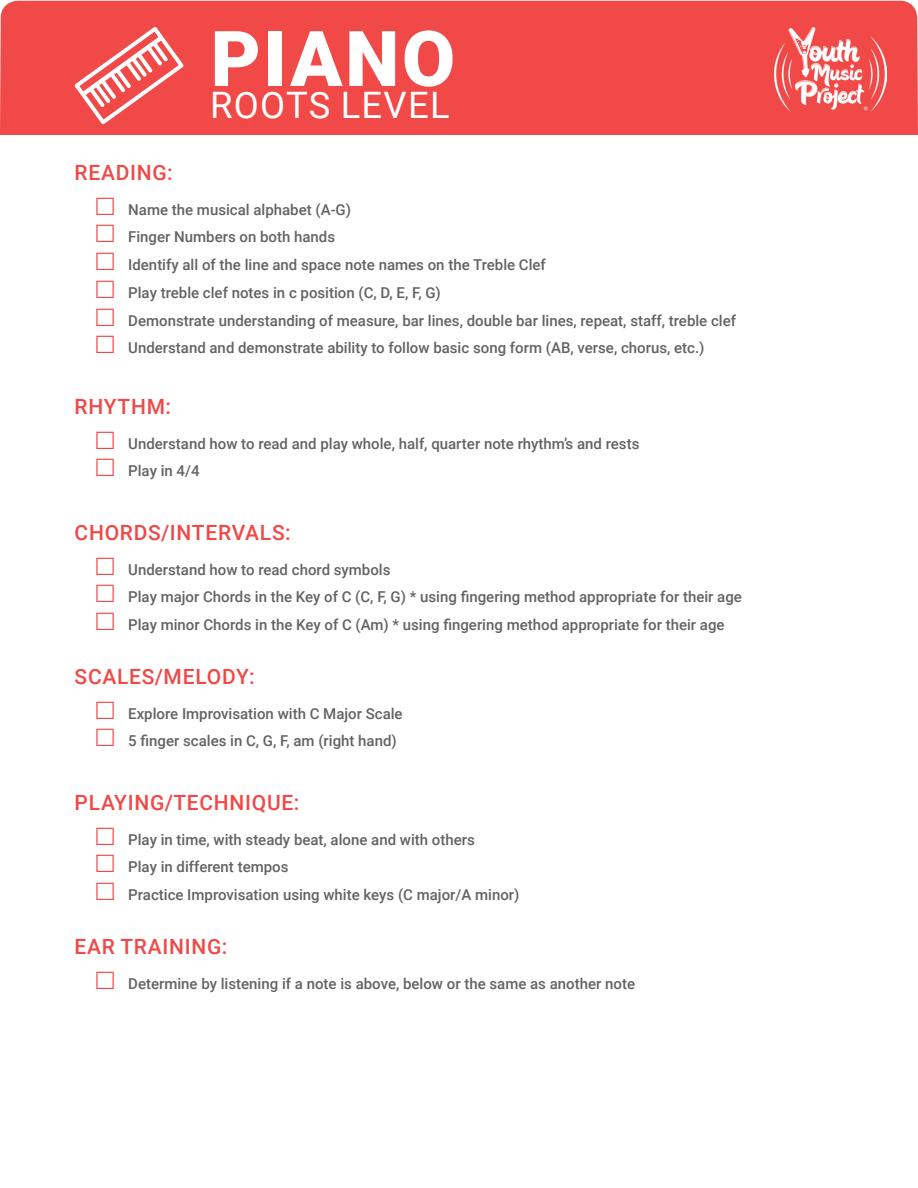
<style>
.page{position:relative;width:918px;height:1188px;background:#fff}
.page>*{position:absolute;margin:0;border:0;box-sizing:border-box;transform-origin:0 0}
.t1{font:900 76.95px "Roboto";letter-spacing:.035em;color:#fff}
.t2{font:36.45px "Roboto";letter-spacing:.035em;color:#fff}
.R_Header{font:500 21px "Roboto";letter-spacing:.035em;color:#f04947}
.t3{font:500 15px "Roboto";color:#636366}
</style>
<div class="page">
<div style="left:0;top:1px;width:918px;height:134px;background:#f04947"></div>
<img style="left:775px;top:27px;width:111px;height:85px">
<svg style="left:74px;top:27px;width:110px;height:97px"></svg>
<h1 class="t1" style="left:211px;top:5px;width:246px">PIANO</h1>
<h2 class="t2" style="left:210px;top:80px;width:241px">ROOTS LEVEL</h2>
<p class="R_Header" style="left:75px;top:158px;width:100px">READING:</p>
<p class="t3" style="left:128px;top:199px;width:224px">Name the musical alphabet (A-G)</p>
<p class="t3" style="left:128px;top:226px;width:208px">Finger Numbers on both hands</p>
<p class="t3" style="left:128px;top:254px;width:419px">Identify all of the line and space note names on the Treble Clef</p>
<p class="t3" style="left:128px;top:282px;width:314px">Play treble clef notes in c position (C, D, E, F, G)</p>
<p class="t3" style="left:128px;top:310px;width:609px">Demonstrate understanding of measure, bar lines, double bar lines, repeat, staff, treble clef</p>
<p class="t3" style="left:128px;top:337px;width:578px">Understand and demonstrate ability to follow basic song form (AB, verse, chorus, etc.)</p>
<p class="R_Header" style="left:75px;top:392px;width:98px">RHYTHM:</p>
<p class="t3" style="left:128px;top:433px;width:513px">Understand how to read and play whole, half, quarter note rhythm’s and rests</p>
<p class="t3" style="left:128px;top:460px;width:73px">Play in 4/4</p>
<p class="R_Header" style="left:75px;top:518px;width:218px">CHORDS/INTERVALS:</p>
<p class="t3" style="left:128px;top:559px;width:264px">Understand how to read chord symbols</p>
<p class="t3" style="left:128px;top:586px;width:615px">Play major Chords in the Key of C (C, F, G) * using fingering method appropriate for their age</p>
<p class="t3" style="left:128px;top:614px;width:598px">Play minor Chords in the Key of C (Am) * using fingering method appropriate for their age</p>
<p class="R_Header" style="left:75px;top:662px;width:182px">SCALES/MELODY:</p>
<p class="t3" style="left:128px;top:703px;width:276px">Explore Improvisation with C Major Scale</p>
<p class="t3" style="left:128px;top:730px;width:270px">5 finger scales in C, G, F, am (right hand)</p>
<p class="R_Header" style="left:75px;top:788px;width:226px">PLAYING/TECHNIQUE:</p>
<p class="t3" style="left:128px;top:829px;width:348px">Play in time, with steady beat, alone and with others</p>
<p class="t3" style="left:128px;top:856px;width:162px">Play in different tempos</p>
<p class="t3" style="left:128px;top:884px;width:393px">Practice Improvisation using white keys (C major/A minor)</p>
<p class="R_Header" style="left:75px;top:932px;width:154px">EAR TRAINING:</p>
<p class="t3" style="left:128px;top:973px;width:508px">Determine by listening if a note is above, below or the same as another note</p>
</div>
